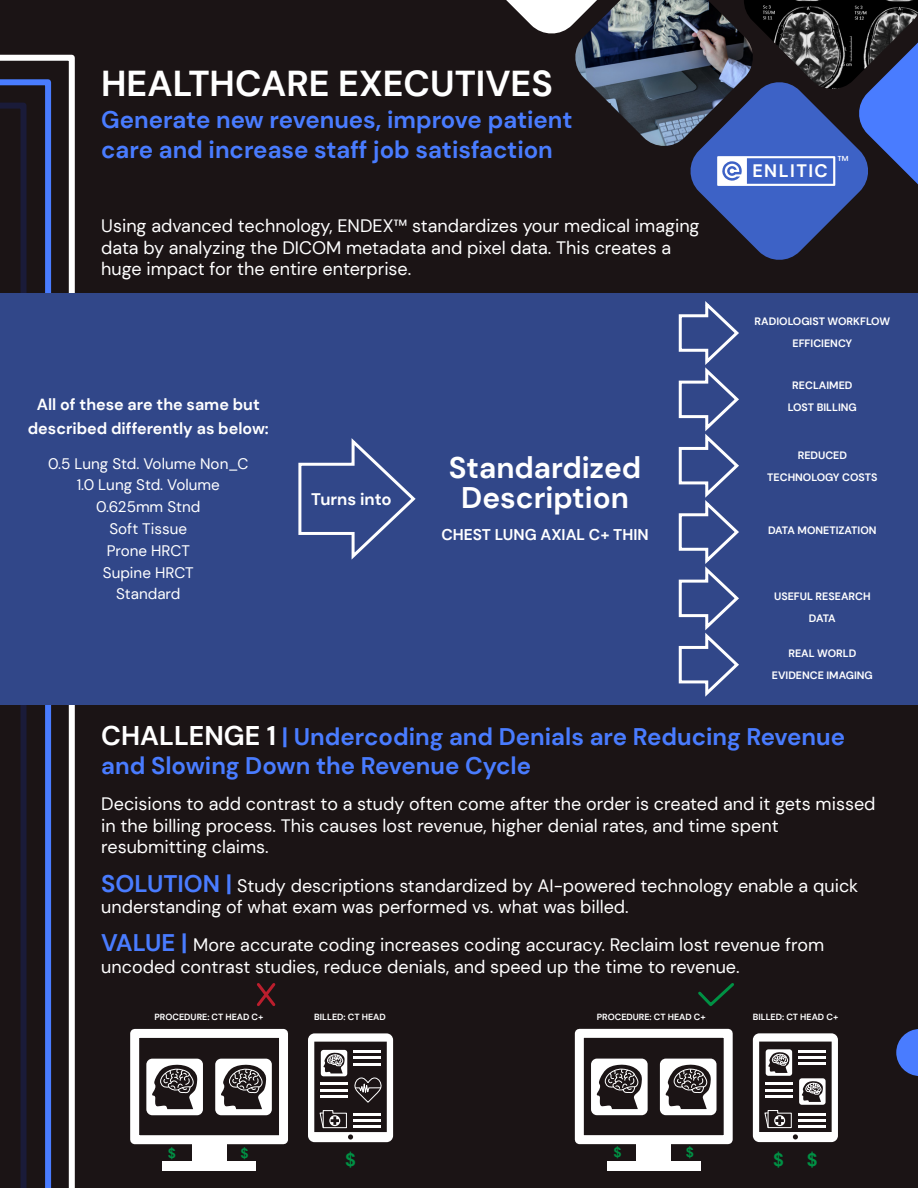
<style>
.page{position:relative;width:918px;height:1188px;background:#1b1415}
.page>*{position:absolute;margin:0;border:0;box-sizing:border-box;transform-origin:0 0}
.t1{font:700 36px "DM Sans";color:#fff}
.t2{font:700 29.7px "DM Sans";color:#fff}
.t3{font:700 24px/28.8px "DM Sans";color:#497cff}
.t4{font:18px/21.6px "DM Sans";color:#fff}
.t5{font:700 18px "DM Sans";letter-spacing:.08em;color:#fff}
.t6{font:700 18px "DM Sans";color:#009144}
.t7{font:700 16.8px "DM Sans";color:#fff}
.t8{font:700 16.05px/24px "DM Sans";color:#fff;text-align:center}
.t9{font:700 15.6px "DM Sans";color:#fff}
.t10{font:15.3px/21.8px "DM Sans";color:#fff;text-align:center}
.t11{font:14.7px "DM Sans";color:#fff}
.t12{font:700 13.65px "DM Sans";color:#009144}
.t13{font:700 10.65px/22px "DM Sans";color:#fff;text-align:center}
.t14{font:700 8.85px "DM Sans";color:#fff}
.s1{font-size:27px;color:#fff}
.s2{font-weight:700;font-size:24px;color:#497cff}
</style>
<div class="page">
<svg style="left:0;top:54px;width:78px;height:1134px"></svg>
<svg style="left:506px;top:0;width:66px;height:34px"></svg>
<img style="left:572px;top:0;width:97px;height:146px">
<div style="left:0;top:293px;width:918px;height:411px;background:#314789"></div>
<svg style="left:669px;top:0;width:249px;height:1162px"></svg>
<svg style="left:896px;top:1029px;width:22px;height:47px"></svg>
<svg style="left:691px;top:22px;width:227px;height:238px"></svg>
<svg style="left:257px;top:983px;width:19px;height:23px"></svg>
<svg style="left:695px;top:980px;width:42px;height:29px"></svg>
<svg style="left:298px;top:438px;width:118px;height:122px"></svg>
<svg style="left:677px;top:300px;width:64px;height:400px"></svg>
<div style="left:192px;top:1139px;width:34px;height:23px;background:#fff"></div>
<div style="left:162px;top:1162px;width:94px;height:9px;background:#fff"></div>
<div style="left:130px;top:1029px;width:158px;height:115px;border:9px solid #fff"></div>
<svg style="left:146px;top:1059px;width:57px;height:56px"></svg>
<svg style="left:215px;top:1059px;width:57px;height:56px"></svg>
<svg style="left:308px;top:1033px;width:85px;height:109px"></svg>
<div style="left:637px;top:1139px;width:34px;height:23px;background:#fff"></div>
<div style="left:607px;top:1162px;width:94px;height:9px;background:#fff"></div>
<div style="left:575px;top:1029px;width:158px;height:115px;border:9px solid #fff"></div>
<svg style="left:591px;top:1059px;width:57px;height:56px"></svg>
<svg style="left:660px;top:1059px;width:57px;height:56px"></svg>
<svg style="left:753px;top:1033px;width:85px;height:109px"></svg>
<h1 class="t1" style="left:101px;top:60px;width:453px">HEALTHCARE EXECUTIVES</h1>
<h3 class="t3" style="left:101px;top:105px;width:473px;line-height:30px">Generate new revenues, improve patient care and increase staff job satisfaction</h3>
<p class="t4" style="left:101px;top:215px;width:600px">Using advanced technology, ENDEX™ standardizes your medical imaging data by analyzing the DICOM metadata and pixel data. This creates a huge impact for the entire enterprise.</p>
<p class="t8" style="left:28px;top:393px;width:243px">All of these are the same but described differently as below:</p>
<p class="t10" style="left:48px;top:452px;width:202px">0.5 Lung Std. Volume Non_C<br>1.0 Lung Std. Volume<br>0.625mm Stnd<br>Soft Tissue<br>Prone HRCT<br>Supine HRCT<br>Standard</p>
<h2 class="t2" style="left:449px;top:449px;width:194px">Standardized</h2>
<p class="t7" style="left:311px;top:489px;width:82px">Turns into</p>
<h2 class="t2" style="left:461px;top:479px;width:169px">Description</h2>
<p class="t9" style="left:441px;top:525px;width:209px">CHEST LUNG AXIAL C+ THIN</p>
<p class="t5" style="left:752px;top:160px;width:77px">ENLITIC</p>
<p class="t11" style="left:838px;top:152px;width:13px">™</p>
<p class="t13" style="left:755px;top:310px;width:137px">RADIOLOGIST WORKFLOW<br>EFFICIENCY</p>
<p class="t13" style="left:788px;top:374px;width:71px">RECLAIMED<br>LOST BILLING</p>
<p class="t13" style="left:767px;top:444px;width:112px">REDUCED<br>TECHNOLOGY COSTS</p>
<p class="t13" style="left:768px;top:519px;width:110px">DATA MONETIZATION</p>
<p class="t13" style="left:774px;top:585px;width:98px">USEFUL RESEARCH<br>DATA</p>
<p class="t13" style="left:772px;top:642px;width:103px">REAL WORLD<br>EVIDENCE IMAGING</p>
<h3 class="t3" style="left:101px;top:722px;width:745px"><span class="s1">CHALLENGE 1</span> | Undercoding and Denials are Reducing Revenue and Slowing Down the Revenue Cycle</h3>
<p class="t4" style="left:101px;top:793px;width:776px">Decisions to add contrast to a study often come after the order is created and it gets missed in the billing process. This causes lost revenue, higher denial rates, and time spent resubmitting claims.</p>
<p class="t4" style="left:101px;top:875px;width:759px"><span class="s2">SOLUTION |</span> Study descriptions standardized by AI-powered technology enable a quick understanding of what exam was performed vs. what was billed.</p>
<p class="t4" style="left:101px;top:934px;width:724px"><span class="s2">VALUE |</span> More accurate coding increases coding accuracy. Reclaim lost revenue from uncoded contrast studies, reduce denials, and speed up the time to revenue.</p>
<p class="t14" style="left:155px;top:1011px;width:110px">PROCEDURE: CT HEAD C+</p>
<p class="t14" style="left:314px;top:1011px;width:73px">BILLED: CT HEAD</p>
<p class="t14" style="left:597px;top:1011px;width:110px">PROCEDURE: CT HEAD C+</p>
<p class="t14" style="left:753px;top:1011px;width:87px">BILLED: CT HEAD C+</p>
<p class="t12" style="left:168px;top:1144px;width:10px">$</p>
<p class="t12" style="left:240px;top:1144px;width:10px">$</p>
<p class="t12" style="left:613px;top:1144px;width:10px">$</p>
<p class="t12" style="left:686px;top:1144px;width:10px">$</p>
<p class="t6" style="left:773px;top:1149px;width:12px">$</p>
<p class="t6" style="left:807px;top:1149px;width:12px">$</p>
<p class="t6" style="left:345px;top:1149px;width:12px">$</p>
</div>
